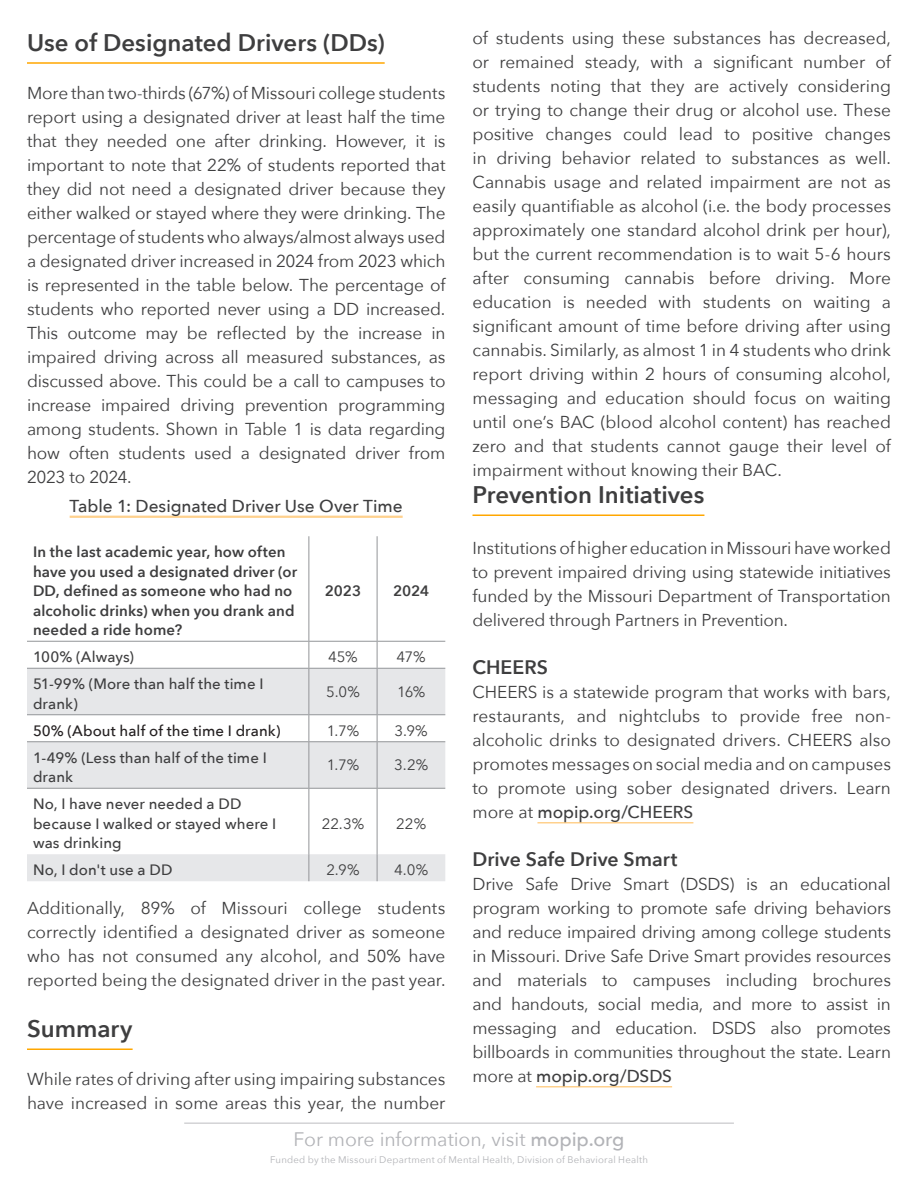
<style>
.page{position:relative;width:918px;height:1188px;background:#fff}
.page>*{position:absolute;margin:0;border:0;box-sizing:border-box;transform-origin:0 0}
.t1{font:600 24px "Avenir Next";color:#3e3e3f}
.t2{font:19.5px "Avenir Next";letter-spacing:-.005em;color:#b2b3b7}
.t3{font:600 19.5px "Avenir Next";letter-spacing:.005em;color:#3e3e3f}
.t4{font:17.25px/24px "Avenir Next";letter-spacing:-.005em;color:#3e3e3f;text-align:justify}
.t5{font:500 17.25px "Avenir Next";color:#3e3e3f}
.t6{font:500 15px/19.5px "Avenir Next";letter-spacing:.005em;color:#3e3e3f}
.t7{font:600 15px/19.5px "Avenir Next";letter-spacing:.01em;color:#3e3e3f}
.t8{font:15px "Avenir Next";letter-spacing:-.005em;color:#3e3e3f}
.t9{font:500 15px "Avenir Next";letter-spacing:.005em;color:#231f20}
.t10{font:9.6px "Avenir Next";letter-spacing:.025em;color:#b2b3b7}
.s1{font-weight:500}
</style>
<div class="page">
<hr style="left:184px;top:1123px;width:550px;height:1px;background:#bcbdc0">
<hr style="left:27px;top:62px;width:358px;height:2px;background:#ffa700">
<hr style="left:27px;top:1048px;width:106px;height:2px;background:#ffa700">
<svg style="left:27px;top:642px;width:418px;height:26px"></svg>
<svg style="left:27px;top:669px;width:418px;height:212px;fill:#e6e7e9"></svg>
<hr style="left:27px;top:641px;width:282px;height:1px;background:#939598">
<hr style="left:309px;top:641px;width:68px;height:1px;background:#939598">
<hr style="left:377px;top:641px;width:68px;height:1px;background:#939598">
<hr style="left:309px;top:536px;width:1px;height:105px;background:#939598">
<hr style="left:377px;top:536px;width:1px;height:105px;background:#939598">
<svg style="left:309px;top:642px;width:1px;height:26px"></svg>
<svg style="left:377px;top:642px;width:1px;height:26px"></svg>
<hr style="left:27px;top:668px;width:282px;height:1px;background:#939598">
<hr style="left:309px;top:668px;width:68px;height:1px;background:#939598">
<hr style="left:309px;top:669px;width:1px;height:45px;background:#939598">
<hr style="left:377px;top:668px;width:68px;height:1px;background:#939598">
<hr style="left:377px;top:669px;width:1px;height:45px;background:#939598">
<hr style="left:27px;top:714px;width:282px;height:1px;background:#939598">
<hr style="left:309px;top:714px;width:68px;height:1px;background:#939598">
<svg style="left:309px;top:715px;width:1px;height:26px"></svg>
<hr style="left:377px;top:714px;width:68px;height:1px;background:#939598">
<svg style="left:377px;top:715px;width:1px;height:26px"></svg>
<hr style="left:27px;top:741px;width:282px;height:1px;background:#939598">
<hr style="left:309px;top:741px;width:68px;height:1px;background:#939598">
<hr style="left:309px;top:742px;width:1px;height:46px;background:#939598">
<hr style="left:377px;top:741px;width:68px;height:1px;background:#939598">
<hr style="left:377px;top:742px;width:1px;height:46px;background:#939598">
<hr style="left:27px;top:788px;width:282px;height:1px;background:#939598">
<hr style="left:309px;top:788px;width:68px;height:1px;background:#939598">
<hr style="left:309px;top:789px;width:1px;height:65px;background:#939598">
<hr style="left:377px;top:788px;width:68px;height:1px;background:#939598">
<hr style="left:377px;top:789px;width:1px;height:65px;background:#939598">
<svg style="left:309px;top:854px;width:1px;height:27px"></svg>
<svg style="left:377px;top:854px;width:1px;height:27px"></svg>
<hr style="left:70px;top:516px;width:333px;height:2px;background:#ffd18d">
<hr style="left:472px;top:514px;width:232px;height:2px;background:#ffa700">
<hr style="left:537px;top:822px;width:156px;height:2px;background:#ffd18d">
<hr style="left:536px;top:1086px;width:136px;height:2px;background:#ffd18d">
<p class="t1" style="left:27px;top:22px;width:359px">Use of Designated Drivers (DDs)</p>
<p class="t4" style="left:27px;top:80px;width:420px">More than two-thirds (67%) of Missouri college students report using a designated driver at least half the time that they needed one after drinking. However, it is important to note that 22% of students reported that they did not need a designated driver because they either walked or stayed where they were drinking. The percentage of students who always/almost always used a designated driver increased in 2024 from 2023 which is represented in the table below. The percentage of students who reported never using a DD increased.<br>This outcome may be reflected by the increase in impaired driving across all measured substances, as discussed above. This could be a call to campuses to increase impaired driving prevention programming among students. Shown in Table 1 is data regarding how often students used a designated driver from 2023 to 2024.</p>
<p class="t5" style="left:70px;top:492px;width:335px">Table 1: Designated Driver Use Over Time</p>
<p class="t7" style="left:33px;top:542px;width:266px">In the last academic year, how often have you used a designated driver (or<br>DD, defined as someone who had no alcoholic drinks) when you drank and needed a ride home?</p>
<p class="t7" style="left:325px;top:581px;width:38px">2023</p>
<p class="t7" style="left:393px;top:581px;width:38px">2024</p>
<p class="t6" style="left:33px;top:647px;width:103px">100% (Always)</p>
<p class="t8" style="left:328px;top:644px;width:31px">45%</p>
<p class="t8" style="left:397px;top:644px;width:31px">47%</p>
<p class="t6" style="left:33px;top:674px;width:232px">51-99% (More than half the time I drank)</p>
<p class="t8" style="left:326px;top:679px;width:35px">5.0%</p>
<p class="t8" style="left:397px;top:679px;width:30px">16%</p>
<p class="t9" style="left:33px;top:718px;width:249px">50% (About half of the time I drank)</p>
<p class="t8" style="left:327px;top:718px;width:34px">1.7%</p>
<p class="t8" style="left:395px;top:718px;width:35px">3.9%</p>
<p class="t6" style="left:33px;top:747px;width:235px">1-49% (Less than half of the time I drank</p>
<p class="t8" style="left:327px;top:752px;width:34px">1.7%</p>
<p class="t8" style="left:394px;top:752px;width:36px">3.2%</p>
<p class="t6" style="left:33px;top:794px;width:245px">No, I have never needed a DD because I walked or stayed where I was drinking</p>
<p class="t8" style="left:322px;top:811px;width:44px">22.3%</p>
<p class="t8" style="left:396px;top:811px;width:32px">22%</p>
<p class="t6" style="left:33px;top:860px;width:141px">No, I don't use a DD</p>
<p class="t8" style="left:326px;top:857px;width:35px">2.9%</p>
<p class="t8" style="left:394px;top:857px;width:35px">4.0%</p>
<p class="t4" style="left:27px;top:896px;width:420px">Additionally, 89% of Missouri college students correctly identified a designated driver as someone who has not consumed any alcohol, and 50% have reported being the designated driver in the past year.</p>
<p class="t1" style="left:27px;top:1008px;width:107px">Summary</p>
<p class="t4" style="left:27px;top:1067px;width:420px">While rates of driving after using impairing substances have increased in some areas this year, the number</p>
<p class="t4" style="left:472px;top:26px;width:420px">of students using these substances has decreased, or remained steady, with a significant number of students noting that they are actively considering or trying to change their drug or alcohol use. These positive changes could lead to positive changes in driving behavior related to substances as well.<br>Cannabis usage and related impairment are not as easily quantifiable as alcohol (i.e. the body processes approximately one standard alcohol drink per hour), but the current recommendation is to wait 5-6 hours after consuming cannabis before driving. More education is needed with students on waiting a significant amount of time before driving after using cannabis. Similarly, as almost 1 in 4 students who drink report driving within 2 hours of consuming alcohol, messaging and education should focus on waiting until one’s BAC (blood alcohol content) has reached zero and that students cannot gauge their level of impairment without knowing their BAC.</p>
<p class="t1" style="left:472px;top:474px;width:233px">Prevention Initiatives</p>
<p class="t4" style="left:472px;top:536px;width:420px">Institutions of higher education in Missouri have worked to prevent impaired driving using statewide initiatives funded by the Missouri Department of Transportation delivered through Partners in Prevention.</p>
<p class="t3" style="left:472px;top:651px;width:77px">CHEERS</p>
<p class="t4" style="left:472px;top:680px;width:420px">CHEERS is a statewide program that works with bars, restaurants, and nightclubs to provide free non&shy;alcoholic drinks to designated drivers. CHEERS also promotes messages on social media and on campuses to promote using sober designated drivers. Learn more at <span class="s1">mopip.org/CHEERS</span></p>
<p class="t3" style="left:472px;top:843px;width:206px">Drive Safe Drive Smart</p>
<p class="t4" style="left:472px;top:872px;width:420px">Drive Safe Drive Smart (DSDS) is an educational program working to promote safe driving behaviors and reduce impaired driving among college students in Missouri. Drive Safe Drive Smart provides resources and materials to campuses including brochures and handouts, social media, and more to assist in messaging and education. DSDS also promotes billboards in communities throughout the state. Learn more at <span class="s1">mopip.org/DSDS</span></p>
<p class="t2" style="left:294px;top:1123px;width:333px">For more information, visit <span class="s1">mopip.org</span></p>
<p class="t10" style="left:270px;top:1151px;width:379px">Funded by the Missouri Department of Mental Health, Division of Behavioral Health</p>
</div>
